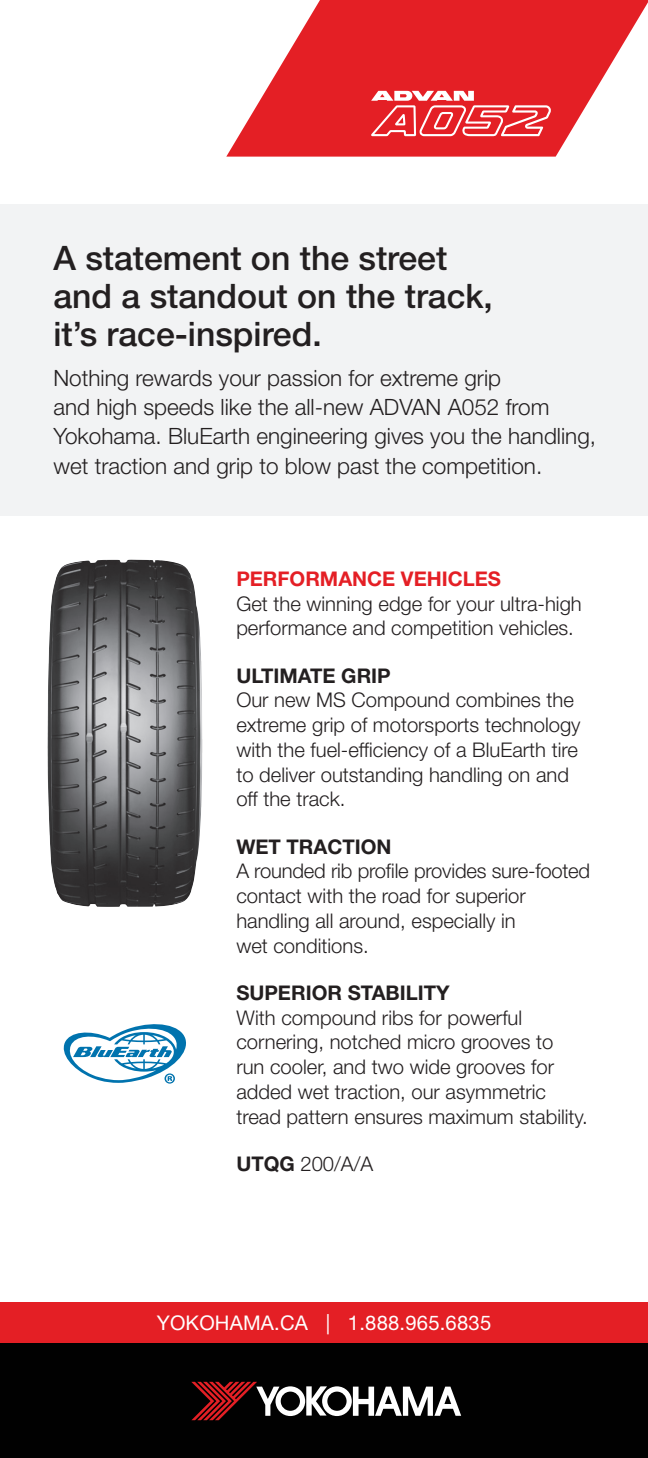
<style>
.page{position:relative;width:648px;height:1458px;background:#fff}
.page>*{position:absolute;margin:0;border:0;box-sizing:border-box;transform-origin:0 0}
.Big_Subtitles{font:500 33.75px/38.2px "Helvetica Neue LT Std";color:#231f20}
.t1{font:300 22.5px/29.2px "Helvetica Neue LT Std";color:#231f20}
.Subtitles{font:300 20.25px/24.8px "Helvetica Neue LT Std";color:#231f20}
.Subtitles-2{font:700 20.25px "Helvetica Neue LT Std";color:#231f20}
.t2{font:20.25px "Helvetica Neue LT Std";letter-spacing:.01em;color:#fff}
.Subtitles-3{font:700 20.25px "Helvetica Neue LT Std";color:#e41f25}
.s1{font-weight:700}
</style>
<div class="page">
<svg style="left:226px;top:0;width:422px;height:157px;fill:#e41f25"></svg>
<div style="left:0;top:1343px;width:648px;height:115px;background:#010101"></div>
<div style="left:0;top:1303px;width:648px;height:40px;background:#e41f25"></div>
<img style="left:47px;top:560px;width:155px;height:347px">
<svg style="left:371px;top:91px;width:180px;height:45px"></svg>
<div style="left:0;top:204px;width:648px;height:311px;background:#f2f3f4"></div>
<svg style="left:191px;top:1382px;width:270px;height:38px"></svg>
<svg style="left:63px;top:1024px;width:123px;height:60px"></svg>
<p class="Big_Subtitles" style="left:53px;top:238px;width:441px">A statement on the street and a standout on the track, it’s race-inspired.</p>
<p class="t1" style="left:53px;top:363px;width:544px">Nothing rewards your passion for extreme grip<br>and high speeds like the all-new ADVAN A052 from Yokohama. BluEarth engineering gives you the handling, wet traction and grip to blow past the competition.</p>
<p class="Subtitles-3" style="left:236px;top:566px;width:266px">PERFORMANCE VEHICLES</p>
<p class="Subtitles" style="left:236px;top:591px;width:347px">Get the winning edge for your ultra-high</p>
<p class="Subtitles" style="left:236px;top:615px;width:339px">performance and competition vehicles.</p>
<p class="Subtitles-2" style="left:236px;top:663px;width:156px">ULTIMATE GRIP</p>
<p class="Subtitles" style="left:236px;top:687px;width:339px">Our new MS Compound combines the</p>
<p class="Subtitles" style="left:236px;top:712px;width:346px">extreme grip of motorsports technology</p>
<p class="Subtitles" style="left:236px;top:737px;width:343px">with the fuel-efficiency of a BluEarth tire</p>
<p class="Subtitles" style="left:236px;top:762px;width:334px">to deliver outstanding handling on and</p>
<p class="Subtitles" style="left:236px;top:786px;width:111px">off the track.</p>
<p class="Subtitles-2" style="left:236px;top:834px;width:157px">WET TRACTION</p>
<p class="Subtitles" style="left:236px;top:858px;width:355px">A rounded rib profile provides sure-footed contact with the road for superior</p>
<p class="Subtitles" style="left:236px;top:908px;width:281px">handling all around, especially in wet conditions.</p>
<p class="Subtitles-2" style="left:236px;top:980px;width:215px">SUPERIOR STABILITY</p>
<p class="Subtitles" style="left:236px;top:1005px;width:287px">With compound ribs for powerful</p>
<p class="Subtitles" style="left:236px;top:1029px;width:353px">cornering, notched micro grooves to<br>run cooler, and two wide grooves for added wet traction, our asymmetric tread pattern ensures maximum stability.</p>
<p class="Subtitles" style="left:236px;top:1151px;width:138px"><span class="s1">UTQG</span> 200/A/A</p>
<p class="t2" style="left:157px;top:1311px;width:336px">YOKOHAMA.CA | 1.888.965.6835</p>
</div>
